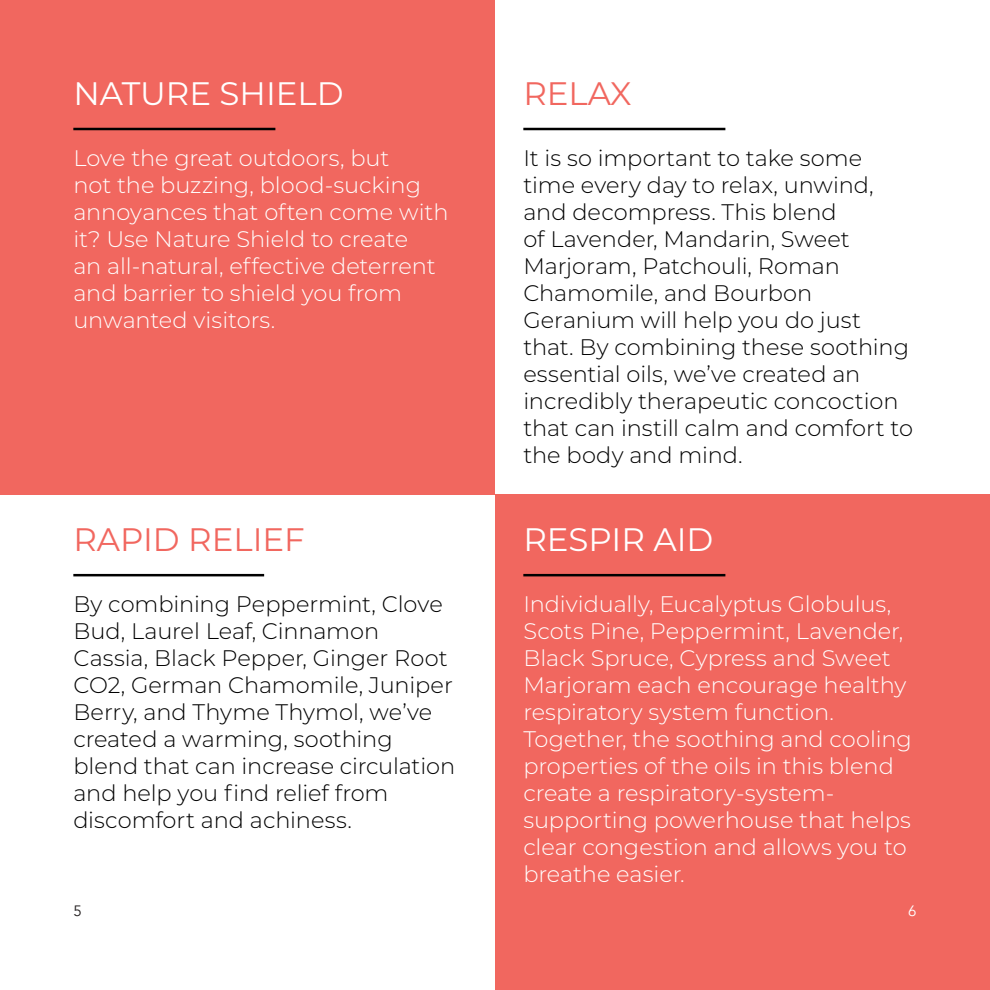
<style>
.page{position:relative;width:990px;height:990px;background:#fff}
.page>*{position:absolute;margin:0;border:0;box-sizing:border-box;transform-origin:0 0}
.t1{font:32.5px "Montserrat";color:#fff}
.t2{font:32.5px "Montserrat";color:#f1675f}
.Body_Copy{font:300 22.5px/27px "Montserrat";letter-spacing:-.005em;color:#000}
.Body_Copy-2{font:300 22.5px/27px "Montserrat";color:#fff}
.Page_Number{font:15px "Avenir";color:#231f20}
.Page_Number-2{font:15px "Avenir";color:#fff}
</style>
<div class="page">
<div style="left:0;top:0;width:495px;height:495px;background:#f1675f"></div>
<div style="left:495px;top:495px;width:495px;height:495px;background:#f1675f"></div>
<hr style="left:73px;top:128px;width:202px;height:2px;background:#000">
<hr style="left:73px;top:574px;width:191px;height:2px;background:#000">
<hr style="left:523px;top:128px;width:202px;height:2px;background:#000">
<hr style="left:523px;top:574px;width:202px;height:2px;background:#000">
<h2 class="t1" style="left:73px;top:71px;width:272px">NATURE SHIELD</h2>
<p class="Body_Copy-2" style="left:73px;top:144px;width:377px">Love the great outdoors, but<br>not the buzzing, blood-sucking annoyances that often come with it? Use Nature Shield to create<br>an all-natural, effective deterrent and barrier to shield you from unwanted visitors.</p>
<h2 class="t2" style="left:73px;top:518px;width:233px">RAPID RELIEF</h2>
<p class="Body_Copy" style="left:73px;top:590px;width:384px">By combining Peppermint, Clove<br>Bud, Laurel Leaf, Cinnamon<br>Cassia, Black Pepper, Ginger Root<br>CO2, German Chamomile, Juniper<br>Berry, and Thyme Thymol, we’ve created a warming, soothing blend that can increase circulation and help you find relief from discomfort and achiness.</p>
<h2 class="t2" style="left:523px;top:71px;width:110px">RELAX</h2>
<p class="Body_Copy" style="left:523px;top:144px;width:391px">It is so important to take some time every day to relax, unwind, and decompress. This blend<br>of Lavender, Mandarin, Sweet<br>Marjoram, Patchouli, Roman<br>Chamomile, and Bourbon<br>Geranium will help you do just that. By combining these soothing essential oils, we’ve created an incredibly therapeutic concoction that can instill calm and comfort to the body and mind.</p>
<h2 class="t1" style="left:523px;top:518px;width:192px">RESPIR AID</h2>
<p class="Body_Copy-2" style="left:523px;top:590px;width:390px">Individually, Eucalyptus Globulus,<br>Scots Pine, Peppermint, Lavender,<br>Black Spruce, Cypress and Sweet<br>Marjoram each encourage healthy respiratory system function.<br>Together, the soothing and cooling properties of the oils in this blend create a respiratory-system&shy;supporting powerhouse that helps clear congestion and allows you to breathe easier.</p>
<p class="Page_Number" style="left:73px;top:902px;width:10px">5</p>
<p class="Page_Number-2" style="left:908px;top:902px;width:10px">6</p>
</div>
